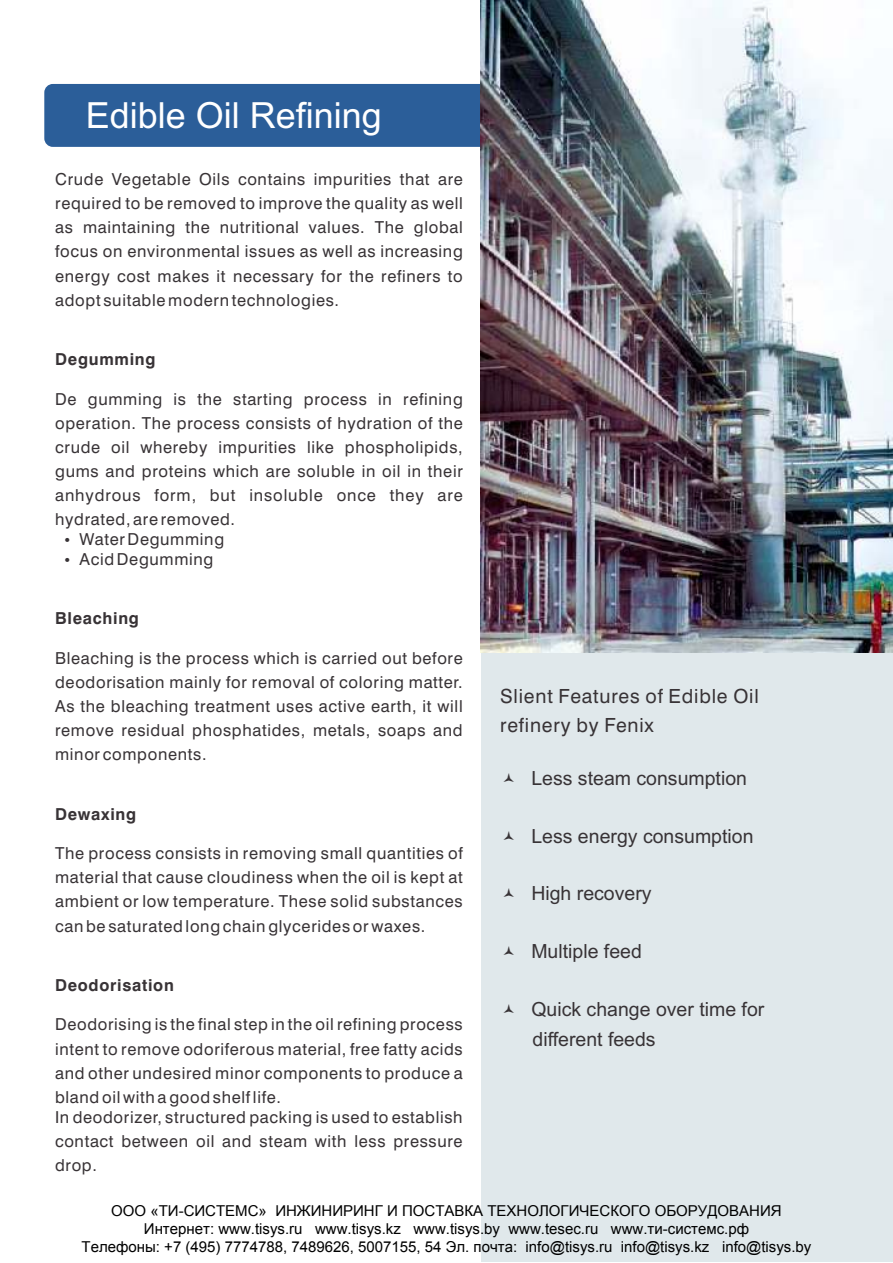
<style>
.page{position:relative;width:893px;height:1263px;background:#fff}
.page>*{position:absolute;margin:0;border:0;box-sizing:border-box;transform-origin:0 0}
.t1{font:36px "Arial";color:#fff}
.t2{font:19.5px/30.8px "Arial";color:#383336}
.t3{font:19.5px/28.5px "Swiss 721 BT";letter-spacing:.04em;color:#383336}
.t4{font:16.5px/24.2px "Swiss 721 BT";letter-spacing:.04em;color:#383336;text-align:justify}
.t5{font:700 16.5px "Swiss 721 BT";letter-spacing:.045em;color:#383336}
.t6{font:15px/18px "Arial";color:#000;text-align:center}
</style>
<div class="page">
<div style="left:481px;top:652px;width:411px;height:610px;background:#e0e8eb"></div>
<div style="left:44px;top:84px;width:457px;height:63px;background:#2b5e99;border-radius:8px"></div>
<img style="left:481px;top:0;width:412px;height:652px">
<h1 class="t1" style="left:86px;top:102px;width:298px">Edible Oil Refining</h1>
<p class="t4" style="left:55px;top:169px;width:409px">Crude Vegetable Oils contains impurities that are required to be removed to improve the quality as well as maintaining the nutritional values. The global focus on environmental issues as well as increasing energy cost makes it necessary for the refiners to adopt suitable modern technologies.</p>
<p class="t5" style="left:55px;top:352px;width:102px">Degumming</p>
<p class="t4" style="left:55px;top:388px;width:409px">De gumming is the starting process in refining operation. The process consists of hydration of the crude oil whereby impurities like phospholipids, gums and proteins which are soluble in oil in their anhydrous form, but insoluble once they are hydrated, are removed.</p>
<p class="t4" style="left:80px;top:531px;width:146px;line-height:19.8px">Water Degumming<br>Acid Degumming</p>
<p class="t5" style="left:55px;top:612px;width:85px">Bleaching</p>
<p class="t4" style="left:55px;top:647px;width:409px">Bleaching is the process which is carried out before deodorisation mainly for removal of coloring matter.<br>As the bleaching treatment uses active earth, it will remove residual phosphatides, metals, soaps and minor components.</p>
<p class="t5" style="left:55px;top:807px;width:83px">Dewaxing</p>
<p class="t4" style="left:55px;top:843px;width:409px">The process consists in removing small quantities of material that cause cloudiness when the oil is kept at ambient or low temperature. These solid substances can be saturated long chain glycerides or waxes.</p>
<p class="t5" style="left:55px;top:978px;width:120px">Deodorisation</p>
<p class="t4" style="left:55px;top:1014px;width:409px">Deodorising is the final step in the oil refining process intent to remove odoriferous material, free fatty acids and other undesired minor components to produce a bland oil with a good shelf life.</p>
<p class="t4" style="left:55px;top:1106px;width:409px">In deodorizer, structured packing is used to establish contact between oil and steam with less pressure drop.</p>
<p class="t3" style="left:500px;top:684px;width:260px">Slient Features of Edible Oil refinery by Fenix</p>
<p class="t2" style="left:531px;top:764px;width:217px">Less steam consumption</p>
<p class="t2" style="left:531px;top:822px;width:224px">Less energy consumption</p>
<p class="t2" style="left:531px;top:880px;width:122px">High recovery</p>
<p class="t2" style="left:531px;top:937px;width:112px">Multiple feed</p>
<p class="t2" style="left:531px;top:995px;width:235px">Quick change over time for different feeds</p>
<p class="t6" style="left:82px;top:1202px;width:731px">ООО «ТИ-СИСТЕМС» ИНЖИНИРИНГ И ПОСТАВКА ТЕХНОЛОГИЧЕСКОГО ОБОРУДОВАНИЯ<br>Интернет: www.tisys.ru www.tisys.kz www.tisys.by www.tesec.ru www.ти-системс.рф<br>Телефоны: +7 (495) 7774788, 7489626, 5007155, 54 Эл. почта: info@tisys.ru info@tisys.kz info@tisys.by</p>
</div>
